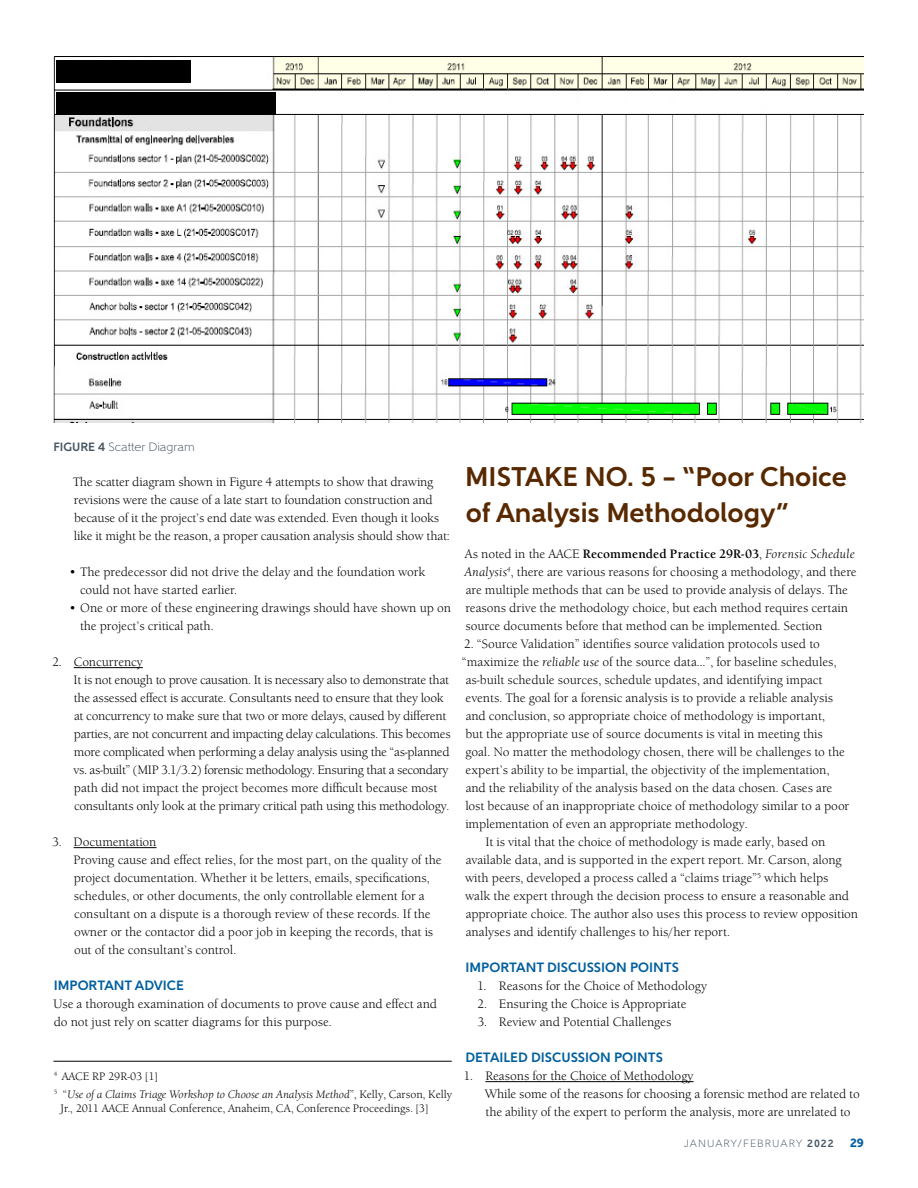
<style>
.page{position:relative;width:918px;height:1188px;background:#fff}
.page>*{position:absolute;margin:0;border:0;box-sizing:border-box;transform-origin:0 0}
.t1{font:700 27px/36px "Gentleman 800";color:#582900}
.t2{font:13.5px/18px "University Oldstyle";letter-spacing:-.005em;color:#000}
.t3{font:700 13.5px "Gentleman 800";color:#005f9e}
.t4{font:italic 12px/18px "University Oldstyle";color:#000}
.t5{font:12px "University Oldstyle";color:#000}
.t6{font:300 12px "Gentleman 400";color:#485865}
.t7{font:800 12px "Gentleman 900";color:#005f9e}
.t8{font:300 10.5px "Gentleman 400";letter-spacing:.1em;color:#485865}
.s1{font-family:"Gentleman 800";font-weight:700}
.s2{font-style:normal}
.s3{font-weight:700}
.s4{font-style:italic}
</style>
<div class="page">
<hr style="left:74px;top:667px;width:69px;height:1px;background:#000">
<hr style="left:74px;top:847px;width:83px;height:1px;background:#000">
<hr style="left:485px;top:1081px;width:209px;height:1px;background:#000">
<img style="left:53px;top:57px;width:810px;height:365px">
<div style="left:56px;top:92px;width:219px;height:22px;background:#000"></div>
<div style="left:56px;top:60px;width:135px;height:22px;background:#000"></div>
<hr style="left:53px;top:1061px;width:399px;height:1px;background:#000">
<p class="t6" style="left:53px;top:439px;width:143px"><span class="s1">FIGURE 4</span> Scatter Diagram</p>
<p class="t2" style="left:73px;top:473px;width:379px">The scatter diagram shown in Figure 4 attempts to show that drawing revisions were the cause of a late start to foundation construction and because of it the project’s end date was extended. Even though it looks like it might be the reason, a proper causation analysis should show that:</p>
<p class="t2" style="left:80px;top:563px;width:347px;text-indent:-11px">• The predecessor did not drive the delay and the foundation work could not have started earlier.</p>
<p class="t2" style="left:80px;top:599px;width:372px;text-indent:-11px">• One or more of these engineering drawings should have shown up on the project’s critical path.</p>
<p class="t2" style="left:73px;top:653px;width:379px;text-indent:-21px">2. Concurrency<br>It is not enough to prove causation. It is necessary also to demonstrate that the assessed effect is accurate. Consultants need to ensure that they look at concurrency to make sure that two or more delays, caused by different parties, are not concurrent and impacting delay calculations. This becomes more complicated when performing a delay analysis using the “as-planned vs. as-built” (MIP 3.1/3.2) forensic methodology. Ensuring that a secondary path did not impact the project becomes more difficult because most consultants only look at the primary critical path using this methodology.</p>
<p class="t2" style="left:74px;top:833px;width:369px;text-indent:-22px">3. Documentation<br>Proving cause and effect relies, for the most part, on the quality of the project documentation. Whether it be letters, emails, specifications, schedules, or other documents, the only controllable element for a consultant on a dispute is a thorough review of these records. If the owner or the contactor did a poor job in keeping the records, that is out of the consultant’s control.</p>
<p class="t3" style="left:54px;top:977px;width:132px">IMPORTANT ADVICE</p>
<p class="t2" style="left:53px;top:995px;width:385px">Use a thorough examination of documents to prove cause and effect and do not just rely on scatter diagrams for this purpose.</p>
<p class="t4" style="left:54px;top:1067px;width:400px"><sup>4</sup> <span class="s2">AACE RP 29R-03 [1]<br></span><sup>5</sup> <span class="s2">“</span>Use of a Claims Triage Workshop to Choose an Analysis Method<span class="s2">”, Kelly, Carson, Kelly</span></p>
<p class="t5" style="left:60px;top:1102px;width:369px">Jr., 2011 AACE Annual Conference, Anaheim, CA, Conference Proceedings. [3]</p>
<h1 class="t1" style="left:465px;top:458px;width:383px">MISTAKE NO. 5 – “Poor Choice of Analysis Methodology”</h1>
<p class="t2" style="left:465px;top:545px;width:394px">As noted in the AACE <span class="s3">Recommended Practice 29R-03</span>, <span class="s4">Forensic Schedule Analysis</span><sup>4</sup>, there are various reasons for choosing a methodology, and there are multiple methods that can be used to provide analysis of delays. The reasons drive the methodology choice, but each method requires certain source documents before that method can be implemented. Section</p>
<p class="t2" style="left:464px;top:635px;width:358px">2. “Source Validation” identifies source validation protocols used to</p>
<p class="t2" style="left:462px;top:653px;width:376px">“maximize the <span class="s4">reliable use</span> of the source data…”, for baseline schedules,</p>
<p class="t2" style="left:466px;top:671px;width:358px">as-built schedule sources, schedule updates, and identifying impact</p>
<p class="t2" style="left:466px;top:689px;width:369px">events. The goal for a forensic analysis is to provide a reliable analysis</p>
<p class="t2" style="left:466px;top:707px;width:361px">and conclusion, so appropriate choice of methodology is important,</p>
<p class="t2" style="left:466px;top:725px;width:359px">but the appropriate use of source documents is vital in meeting this</p>
<p class="t2" style="left:465px;top:743px;width:381px">goal. No matter the methodology chosen, there will be challenges to the</p>
<p class="t2" style="left:466px;top:761px;width:365px">expert’s ability to be impartial, the objectivity of the implementation,</p>
<p class="t2" style="left:466px;top:779px;width:368px">and the reliability of the analysis based on the data chosen. Cases are</p>
<p class="t2" style="left:465px;top:797px;width:385px">lost because of an inappropriate choice of methodology similar to a poor</p>
<p class="t2" style="left:465px;top:815px;width:284px">implementation of even an appropriate methodology.</p>
<p class="t2" style="left:485px;top:833px;width:341px">It is vital that the choice of methodology is made early, based on</p>
<p class="t2" style="left:466px;top:851px;width:378px">available data, and is supported in the expert report. Mr. Carson, along</p>
<p class="t2" style="left:465px;top:869px;width:365px">with peers, developed a process called a “claims triage”<sup>5</sup> which helps</p>
<p class="t2" style="left:465px;top:887px;width:386px">walk the expert through the decision process to ensure a reasonable and</p>
<p class="t2" style="left:466px;top:905px;width:394px">appropriate choice. The author also uses this process to review opposition</p>
<p class="t2" style="left:466px;top:923px;width:266px">analyses and identify challenges to his/her report.</p>
<p class="t3" style="left:466px;top:959px;width:215px">IMPORTANT DISCUSSION POINTS</p>
<p class="t2" style="left:477px;top:977px;width:231px">1. Reasons for the Choice of Methodology</p>
<p class="t2" style="left:477px;top:995px;width:211px">2. Ensuring the Choice is Appropriate</p>
<p class="t2" style="left:477px;top:1013px;width:195px">3. Review and Potential Challenges</p>
<p class="t3" style="left:465px;top:1049px;width:199px">DETAILED DISCUSSION POINTS</p>
<p class="t2" style="left:485px;top:1067px;width:377px;text-indent:-21px">1. Reasons for the Choice of Methodology<br>While some of the reasons for choosing a forensic method are related to the ability of the expert to perform the analysis, more are unrelated to</p>
<p class="t8" style="left:684px;top:1137px;width:151px">JANUARY/FEBRUARY <span class="s1">2022</span></p>
<p class="t7" style="left:850px;top:1135px;width:15px">29</p>
</div>
